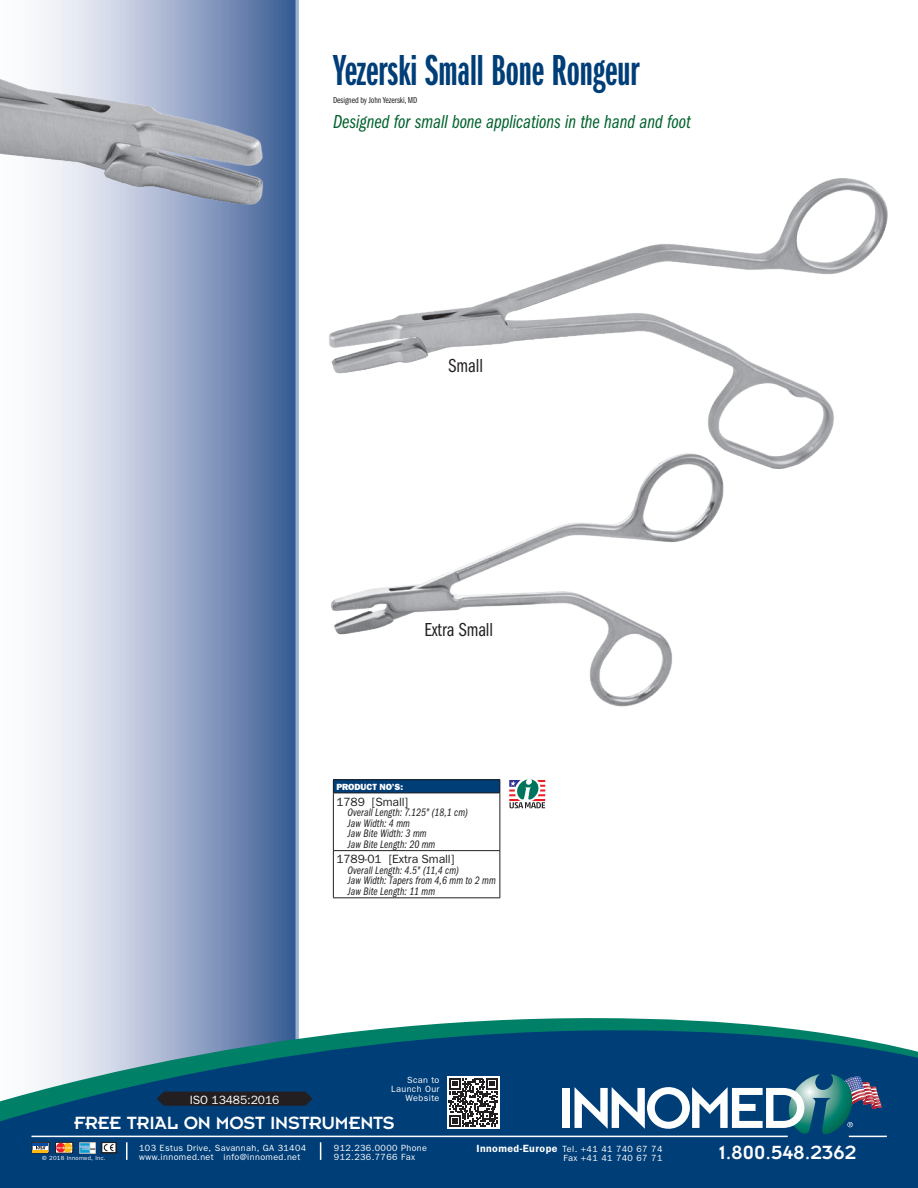
<style>
.page{position:relative;width:918px;height:1188px;background:#fff}
.page>*{position:absolute;margin:0;border:0;box-sizing:border-box;transform-origin:0 0}
.t1{font:45px "ITC Franklin Gothic Std Dm X Cp";color:#003e78}
.t2{font:21px "Insignia";color:#fff}
.t3{font:19.5px "ITC Franklin Gothic Std Bk Cp It";color:#00622c}
.t4{font:19.5px "Insignia";letter-spacing:-.01em;color:#fff}
.t5{font:19.5px "ITC Franklin Gothic Std Bk Cp";color:#231f20}
.t6{font:12px "Franklin Gothic";letter-spacing:-.005em;color:#231f20}
.t7{font:12px "Franklin Gothic";letter-spacing:-.005em;color:#fff}
.t8{font:11.25px/10.5px "ITC Franklin Gothic Std Bk Cp It";letter-spacing:.01em;color:#231f20}
.t9{font:9px/9px "Franklin Gothic";letter-spacing:.045em;color:#fff}
.t10{font:9px "ITC Franklin Gothic Std Bk Cp";letter-spacing:-.005em;color:#231f20}
.t11{font:800 9px "Franklin Gothic";letter-spacing:-.005em;color:#fff}
.t12{font:6px "Franklin Gothic";letter-spacing:.045em;color:#fff}
.s1{font-weight:600;font-size:10.5px}
</style>
<div class="page">
<svg style="left:40px;top:0;width:256px;height:1018px;background:#a1b0cc"></svg>
<hr style="left:296px;top:0;width:2px;height:1044px;background:#cfd6e6">
<img style="left:0;top:21px;width:268px;height:188px">
<img style="left:329px;top:178px;width:559px;height:291px">
<img style="left:329px;top:451px;width:399px;height:256px">
<div style="left:333px;top:780px;width:167px;height:13px;background:#003e78"></div>
<hr style="left:333px;top:793px;width:1px;height:57px;background:#231f20">
<hr style="left:500px;top:793px;width:1px;height:57px;background:#231f20">
<hr style="left:333px;top:851px;width:1px;height:46px;background:#231f20">
<hr style="left:500px;top:851px;width:1px;height:46px;background:#231f20">
<hr style="left:333px;top:850px;width:167px;height:1px;background:#231f20">
<hr style="left:333px;top:897px;width:167px;height:1px;background:#231f20">
<hr style="left:333px;top:779px;width:167px;height:1px;background:#231f20">
<svg style="left:333px;top:780px;width:1px;height:13px"></svg>
<svg style="left:500px;top:780px;width:1px;height:13px"></svg>
<hr style="left:333px;top:793px;width:167px;height:1px;background:#231f20">
<svg style="left:509px;top:779px;width:36px;height:29px"></svg>
<svg style="left:0;top:1018px;width:918px;height:170px;background:#225e88"></svg>
<svg style="left:32px;top:1142px;width:17px;height:11px"></svg>
<hr style="left:33px;top:1143px;width:15px;height:3px;background:#0d4da1">
<svg style="left:55px;top:1142px;width:18px;height:11px"></svg>
<img style="left:79px;top:1142px;width:17px;height:11px">
<div style="left:101px;top:1142px;width:15px;height:11px;border:1px solid #231f20"></div>
<svg style="left:104px;top:1144px;width:10px;height:7px"></svg>
<div style="left:102px;top:1142px;width:14px;height:11px;border:1px solid #231f20"></div>
<div style="left:447px;top:1076px;width:52px;height:52px;background:#fff"></div>
<svg style="left:449px;top:1078px;width:49px;height:49px"></svg>
<div style="left:563px;top:1088px;width:7px;height:40px;background:#fff"></div>
<svg style="left:575px;top:1074px;width:307px;height:62px"></svg>
<svg style="left:157px;top:1092px;width:155px;height:14px;background:#202025"></svg>
<h1 class="t1" style="left:333px;top:46px;width:308px">Yezerski Small Bone Rongeur</h1>
<p class="t10" style="left:333px;top:95px;width:86px">Designed by John Yezerski, MD</p>
<h3 class="t3" style="left:333px;top:111px;width:359px">Designed for small bone applications in the hand and foot</h3>
<h3 class="t5" style="left:448px;top:354px;width:36px">Small</h3>
<h3 class="t5" style="left:424px;top:619px;width:70px">Extra Small</h3>
<p class="t11" style="left:336px;top:782px;width:68px">PRODUCT NO’S:</p>
<h3 class="t6" style="left:336px;top:795px;width:73px">1789 [Small]</h3>
<p class="t8" style="left:348px;top:807px;width:122px">Overall Length: 7.125" (18,1 cm)<br>Jaw Width: 4 mm<br>Jaw Bite Width: 3 mm<br>Jaw Bite Length: 20 mm</p>
<h3 class="t6" style="left:336px;top:852px;width:120px">1789-01 [Extra Small]</h3>
<p class="t8" style="left:348px;top:865px;width:150px">Overall Length: 4.5" (11,4 cm)<br>Jaw Width: Tapers from 4,6 mm to 2 mm<br>Jaw Bite Length: 11 mm</p>
<p class="t9" style="left:391px;top:1076px;width:50px;text-align:right">Scan to<br>Launch Our</p>
<h3 class="t7" style="left:190px;top:1093px;width:91px">ISO 13485:2016</h3>
<p class="t9" style="left:406px;top:1094px;width:35px">Website</p>
<h3 class="t4" style="left:74px;top:1113px;width:322px">FREE TRIAL ON MOST INSTRUMENTS</h3>
<p class="t9" style="left:139px;top:1143px;width:169px">103 Estus Drive, Savannah, GA 31404 www.innomed.net info@innomed.net</p>
<p class="t9" style="left:334px;top:1143px;width:95px">912.236.0000 Phone<br>912.236.7766 Fax</p>
<p class="t9" style="left:476px;top:1145px;width:188px"><span class="s1">Innomed-Europe</span> Tel. +41 41 740 67 74</p>
<p class="t12" style="left:42px;top:1154px;width:65px">© 2018 Innomed, Inc.</p>
<p class="t9" style="left:563px;top:1154px;width:100px">Fax +41 41 740 67 71</p>
<h2 class="t2" style="left:719px;top:1142px;width:139px">1.800.548.2362</h2>
</div>
